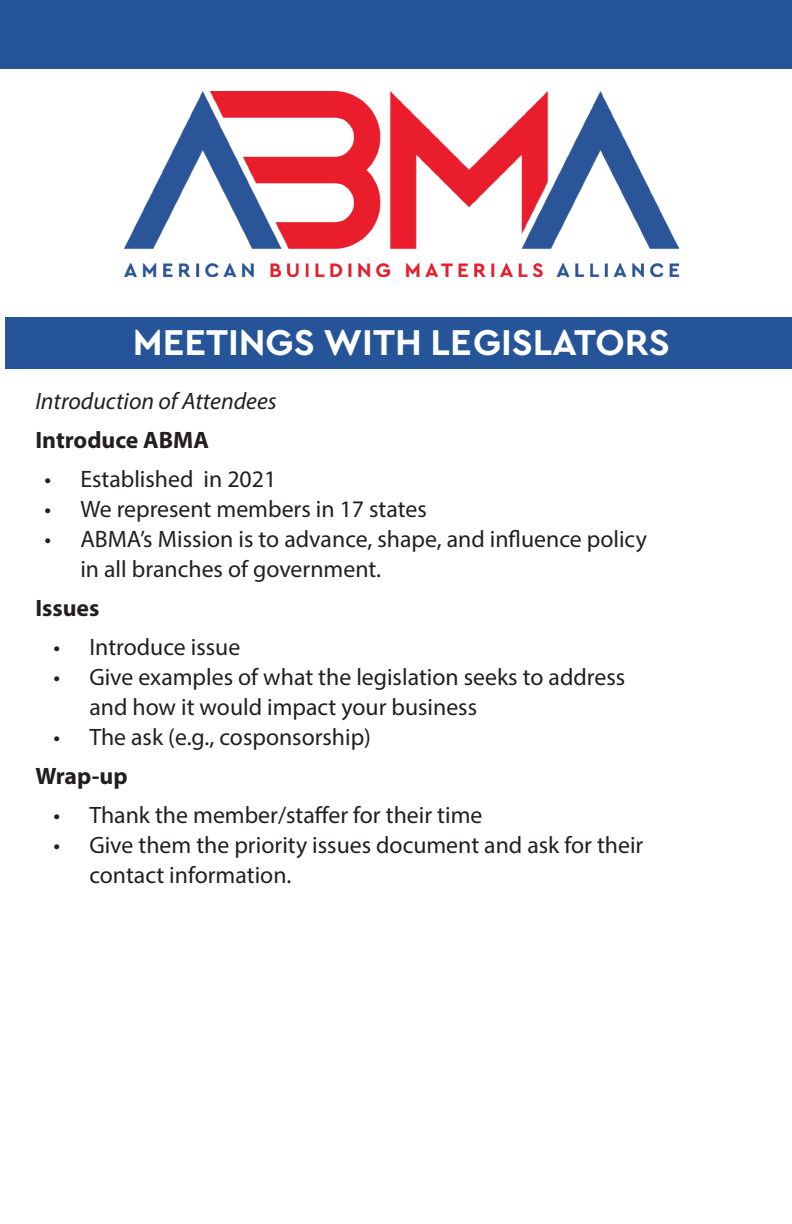
<style>
.page{position:relative;width:792px;height:1224px;background:#fff}
.page>*{position:absolute;margin:0;border:0;box-sizing:border-box;transform-origin:0 0}
.Title_1{font:700 37.6px "Cera Pro";color:#fff}
.t1{font:23.8px/30px "Myriad Pro";color:#231f20}
.t2{font:700 23.8px "Myriad Pro";color:#231f20}
.t3{font:italic 23.8px "Myriad Pro";color:#231f20}
</style>
<div class="page">
<div style="left:6px;top:317px;width:786px;height:52px;background:#255598"></div>
<img style="left:125px;top:92px;width:553px;height:185px">
<div style="left:0;top:0;width:792px;height:68px;background:#255598"></div>
<p class="Title_1" style="left:133px;top:318px;width:538px">MEETINGS WITH LEGISLATORS</p>
<p class="t3" style="left:35px;top:386px;width:243px">Introduction of Attendees</p>
<p class="t2" style="left:35px;top:425px;width:175px">Introduce ABMA</p>
<p class="t1" style="left:44px;top:464px;width:233px">• Established in 2021</p>
<p class="t1" style="left:44px;top:494px;width:384px">• We represent members in 17 states</p>
<p class="t1" style="left:80px;top:524px;width:568px;text-indent:-36px">• ABMA’s Mission is to advance, shape, and influence policy in all branches of government.</p>
<p class="t2" style="left:35px;top:593px;width:66px">Issues</p>
<p class="t1" style="left:53px;top:632px;width:189px">• Introduce issue</p>
<p class="t1" style="left:89px;top:662px;width:537px;text-indent:-36px">• Give examples of what the legislation seeks to address and how it would impact your business</p>
<p class="t1" style="left:53px;top:722px;width:319px">• The ask (e.g., cosponsorship)</p>
<p class="t2" style="left:35px;top:761px;width:94px">Wrap-up</p>
<p class="t1" style="left:53px;top:800px;width:431px">• Thank the member/staffer for their time</p>
<p class="t1" style="left:89px;top:830px;width:556px;text-indent:-36px">• Give them the priority issues document and ask for their contact information.</p>
</div>
